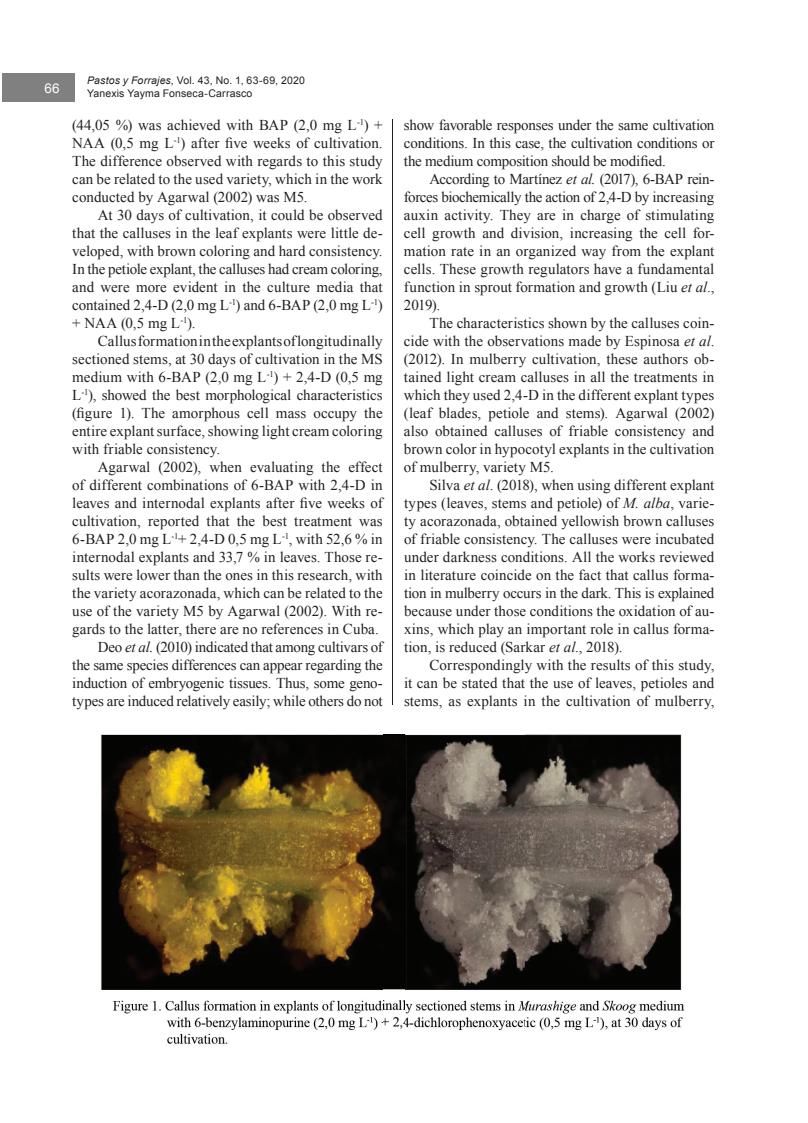
<style>
.page{position:relative;width:808px;height:1123px;background:#fff}
.page>*{position:absolute;margin:0;border:0;box-sizing:border-box;transform-origin:0 0}
.t1{font:15px/18px "Times New Roman";color:#231f20;text-align:justify}
.t2{font:13.5px "Arial";color:#fff}
.t3{font:10.5px/13.5px "Arial";letter-spacing:.02em;color:#231f20}
.s1{font-style:italic}
</style>
<div class="page">
<div style="left:2px;top:73px;width:72px;height:28px;background:#7f807f"></div>
<hr style="left:392px;top:119px;width:1px;height:931px;background:#231f20">
<div style="left:383px;top:705px;width:21px;height:345px;background:#fff"></div>
<img style="left:101px;top:734px;width:584px;height:310px">
<img style="left:383px;top:734px;width:21px;height:310px">
<p class="t2" style="left:45px;top:80px;width:17px">66</p>
<p class="t3" style="left:87px;top:74px;width:219px"><span class="s1">Pastos y Forrajes</span>, Vol. 43, No. 1, 63-69, 2020<br>Yanexis Yayma Fonseca-Carrasco</p>
<p class="t1" style="left:72px;top:115px;width:312px">(44,05 %) was achieved with BAP (2,0 mg L<sup>-1</sup>) + NAA (0,5 mg L<sup>-1</sup>) after five weeks of cultivation.<br>The difference observed with regards to this study can be related to the used variety, which in the work conducted by Agarwal (2002) was M5.</p>
<p class="t1" style="left:72px;top:205px;width:312px;text-indent:26px">At 30 days of cultivation, it could be observed that the calluses in the leaf explants were little de&shy;veloped, with brown coloring and hard consistency.<br>In the petiole explant, the calluses had cream coloring, and were more evident in the culture media that contained 2,4-D (2,0 mg L<sup>-1</sup>) and 6-BAP (2,0 mg L<sup>-1</sup>) + NAA (0,5 mg L<sup>-1</sup>).</p>
<p class="t1" style="left:72px;top:331px;width:312px;text-indent:26px">Callus formation in the explants of longitudinally sectioned stems, at 30 days of cultivation in the MS medium with 6-BAP (2,0 mg L<sup>-1</sup>) + 2,4-D (0,5 mg L<sup>-1</sup>), showed the best morphological characteristics (figure 1). The amorphous cell mass occupy the entire explant surface, showing light cream coloring with friable consistency.</p>
<p class="t1" style="left:72px;top:457px;width:312px;text-align:right">Agarwal (2002), when evaluating the effect<br>of different combinations of 6-BAP with 2,4-D in leaves and internodal explants after five weeks of cultivation, reported that the best treatment was 6-BAP 2,0 mg L<sup>-1</sup>+ 2,4-D 0,5 mg L<sup>-1</sup>, with 52,6 % in internodal explants and 33,7 % in leaves. Those re&shy;sults were lower than the ones in this research, with the variety acorazonada, which can be related to the use of the variety M5 by Agarwal (2002). With re&shy;gards to the latter, there are no references in Cuba.<br>Deo <span class="s1">et al.</span> (2010) indicated that among cultivars of<br>the same species differences can appear regarding the induction of embryogenic tissues. Thus, some geno&shy;types are induced relatively easily; while others do not</p>
<p class="t1" style="left:404px;top:115px;width:312px">show favorable responses under the same cultivation conditions. In this case, the cultivation conditions or the medium composition should be modified.</p>
<p class="t1" style="left:404px;top:169px;width:312px;text-indent:26px">According to Martínez <span class="s1">et al.</span> (2017), 6-BAP rein&shy;forces biochemically the action of 2,4-D by increasing auxin activity. They are in charge of stimulating cell growth and division, increasing the cell for&shy;mation rate in an organized way from the explant cells. These growth regulators have a fundamental function in sprout formation and growth (Liu <span class="s1">et al</span>., 2019).</p>
<p class="t1" style="left:404px;top:313px;width:312px;text-indent:26px">The characteristics shown by the calluses coin&shy;cide with the observations made by Espinosa <span class="s1">et al</span>. (2012). In mulberry cultivation, these authors ob&shy;tained light cream calluses in all the treatments in which they used 2,4-D in the different explant types (leaf blades, petiole and stems). Agarwal (2002) also obtained calluses of friable consistency and brown color in hypocotyl explants in the cultivation of mulberry, variety M5.</p>
<p class="t1" style="left:404px;top:475px;width:312px;text-indent:26px">Silva <span class="s1">et al</span>. (2018), when using different explant types (leaves, stems and petiole) of <span class="s1">M. alba</span>, varie&shy;ty acorazonada, obtained yellowish brown calluses of friable consistency. The calluses were incubated under darkness conditions. All the works reviewed in literature coincide on the fact that callus forma&shy;tion in mulberry occurs in the dark. This is explained because under those conditions the oxidation of au&shy;xins, which play an important role in callus forma&shy;tion, is reduced (Sarkar <span class="s1">et al</span>., 2018).</p>
<p class="t1" style="left:404px;top:655px;width:312px;text-indent:26px">Correspondingly with the results of this study, it can be stated that the use of leaves, petioles and stems, as explants in the cultivation of mulberry,</p>
</div>
